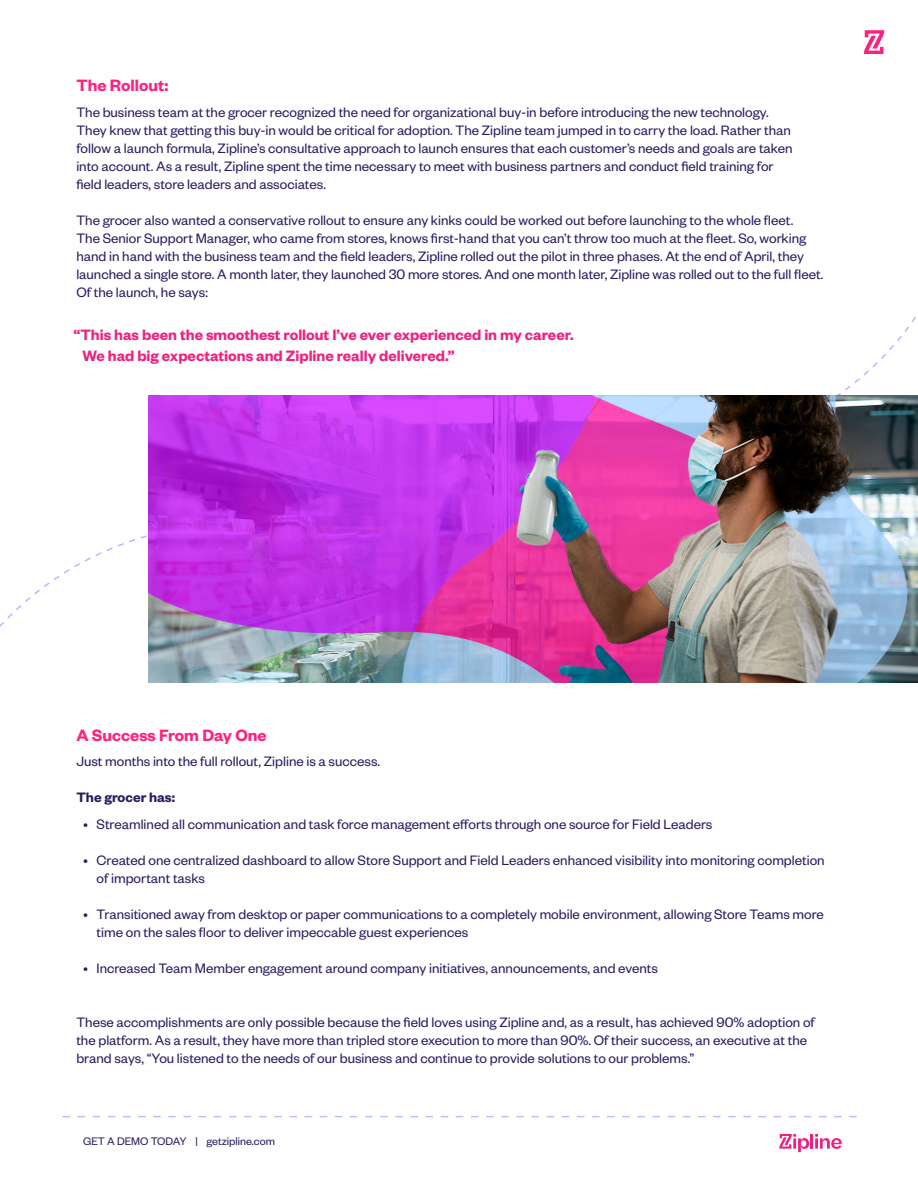
<style>
.page{position:relative;width:918px;height:1188px;background:#fff}
.page>*{position:absolute;margin:0;border:0;box-sizing:border-box;transform-origin:0 0}
.t1{font:600 18px "Founders Grotesk";color:#ff2180}
.t2{font:600 16.5px "Founders Grotesk";color:#ee2180}
.t3{font:15px/18px "Founders Grotesk";color:#231e62}
.t4{font:600 15px "Founders Grotesk";color:#231e62}
.t5{font:12px "Founders Grotesk";color:#231e62}
</style>
<div class="page">
<svg style="left:864px;top:30px;width:20px;height:24px"></svg>
<svg style="left:779px;top:1134px;width:30px;height:18px"></svg>
<hr style="left:810px;top:1134px;width:3px;height:15px;background:#ee2180">
<svg style="left:815px;top:1134px;width:27px;height:15px"></svg>
<svg style="left:62px;top:1116px;width:795px;height:1px"></svg>
<img style="left:148px;top:396px;width:770px;height:287px">
<p class="t1" style="left:76px;top:74px;width:94px">The Rollout:</p>
<p class="t3" style="left:76px;top:102px;width:694px">The business team at the grocer recognized the need for organizational buy-in before introducing the new technology.</p>
<p class="t3" style="left:76px;top:120px;width:716px">They knew that getting this buy-in would be critical for adoption. The Zipline team jumped in to carry the load. Rather than</p>
<p class="t3" style="left:76px;top:138px;width:718px">follow a launch formula, Zipline’s consultative approach to launch ensures that each customer’s needs and goals are taken</p>
<p class="t3" style="left:76px;top:156px;width:699px">into account. As a result, Zipline spent the time necessary to meet with business partners and conduct field training for</p>
<p class="t3" style="left:76px;top:174px;width:251px">field leaders, store leaders and associates.</p>
<p class="t3" style="left:76px;top:210px;width:719px">The grocer also wanted a conservative rollout to ensure any kinks could be worked out before launching to the whole fleet.</p>
<p class="t3" style="left:76px;top:228px;width:732px">The Senior Support Manager, who came from stores, knows first-hand that you can’t throw too much at the fleet. So, working</p>
<p class="t3" style="left:76px;top:246px;width:749px">hand in hand with the business team and the field leaders, Zipline rolled out the pilot in three phases. At the end of April, they launched a single store. A month later, they launched 30 more stores. And one month later, Zipline was rolled out to the full fleet.</p>
<p class="t3" style="left:76px;top:282px;width:133px">Of the launch, he says:</p>
<p class="t2" style="left:73px;top:325px;width:502px">“This has been the smoothest rollout I’ve ever experienced in my career.</p>
<p class="t2" style="left:82px;top:346px;width:374px">We had big expectations and Zipline really delivered.”</p>
<p class="t1" style="left:76px;top:724px;width:192px">A Success From Day One</p>
<p class="t3" style="left:76px;top:752px;width:305px">Just months into the full rollout, Zipline is a success.</p>
<p class="t4" style="left:76px;top:788px;width:100px">The grocer has:</p>
<p class="t3" style="left:83px;top:815px;width:631px">• Streamlined all communication and task force management efforts through one source for Field Leaders</p>
<p class="t3" style="left:97px;top:851px;width:730px;text-indent:-14px">• Created one centralized dashboard to allow Store Support and Field Leaders enhanced visibility into monitoring completion of important tasks</p>
<p class="t3" style="left:97px;top:905px;width:729px;text-indent:-14px">• Transitioned away from desktop or paper communications to a completely mobile environment, allowing Store Teams more time on the sales floor to deliver impeccable guest experiences</p>
<p class="t3" style="left:83px;top:959px;width:576px">• Increased Team Member engagement around company initiatives, announcements, and events</p>
<p class="t3" style="left:76px;top:1013px;width:740px">These accomplishments are only possible because the field loves using Zipline and, as a result, has achieved 90% adoption of the platform. As a result, they have more than tripled store execution to more than 90%. Of their success, an executive at the brand says, “You listened to the needs of our business and continue to provide solutions to our problems.”</p>
<p class="t5" style="left:83px;top:1134px;width:193px">GET A DEMO TODAY | getzipline.com</p>
</div>
